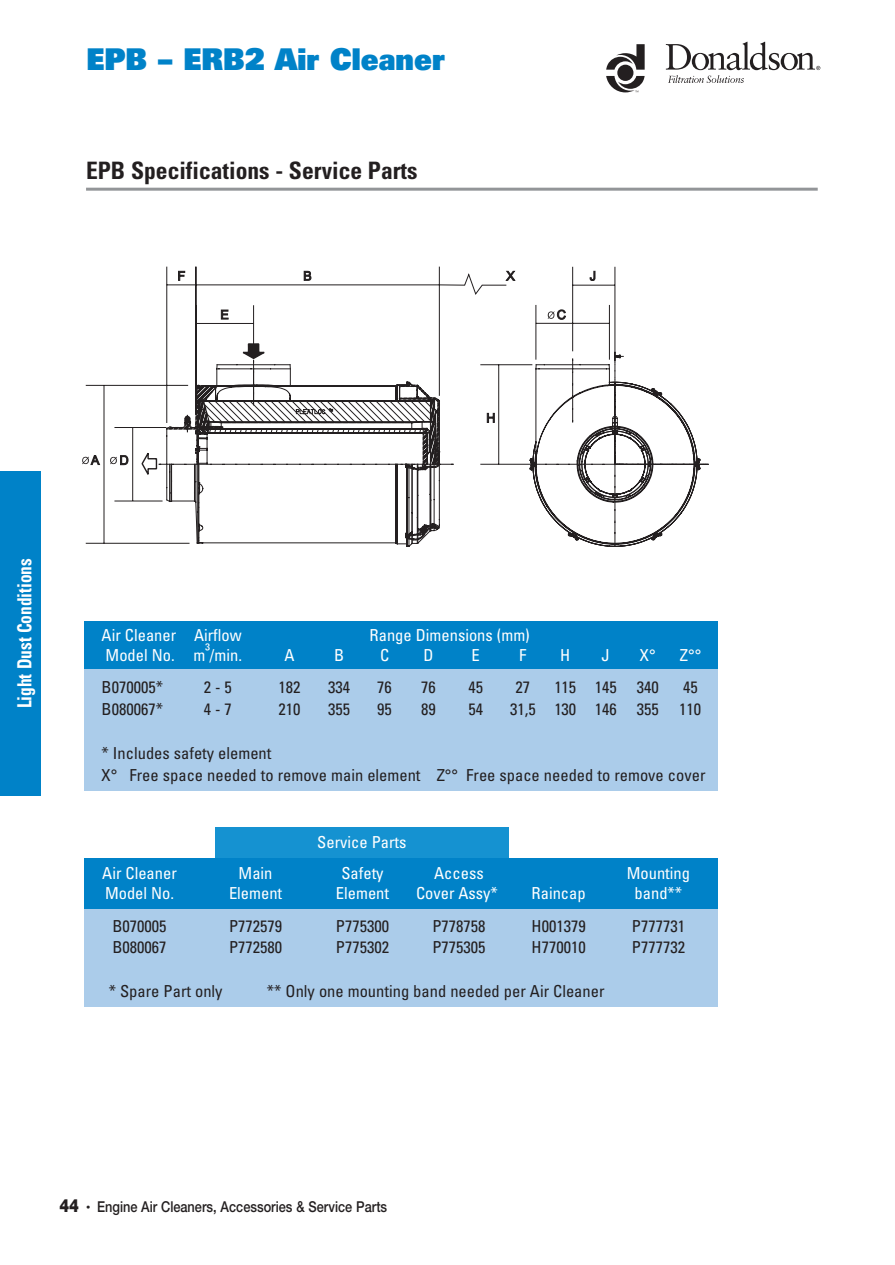
<style>
.page{position:relative;width:895px;height:1265px;background:#fff}
.page>*{position:absolute;margin:0;border:0;box-sizing:border-box;transform-origin:0 0}
.t1{font:900 30px "Univers";color:#0082c8;scale:.95 1}
.t2{font:700 condensed 24px "Univers";color:#231f20}
.t3{font:700 condensed 19.5px "Univers";color:#fff;scale:.89 1}
.t4{font:900 18px "Helvetica";color:#231f20;scale:.82 1}
.t5{font:condensed 16.5px/21.9px "Univers";color:#231f20}
.t6{font:condensed 16.5px "Univers";color:#fff}
.t7{font:500 15px "Helvetica Neue";color:#231f20;scale:.85 1}
</style>
<div class="page">
<svg style="left:530px;top:364px;width:125px;height:182px"></svg>
<svg style="left:440px;top:381px;width:260px;height:159px"></svg>
<hr style="left:114px;top:427px;width:52px;height:1px;background:#231f20">
<hr style="left:114px;top:500px;width:48px;height:1px;background:#231f20">
<hr style="left:132px;top:427px;width:1px;height:74px;background:#231f20">
<hr style="left:86px;top:385px;width:102px;height:1px;background:#231f20">
<hr style="left:86px;top:543px;width:103px;height:1px;background:#231f20">
<hr style="left:104px;top:385px;width:1px;height:158px;background:#231f20">
<hr style="left:439px;top:266px;width:1px;height:130px;background:#231f20">
<hr style="left:196px;top:284px;width:243px;height:1px;background:#231f20">
<hr style="left:253px;top:305px;width:1px;height:47px;background:#231f20">
<hr style="left:196px;top:323px;width:57px;height:1px;background:#231f20">
<hr style="left:196px;top:266px;width:1px;height:148px;background:#231f20">
<hr style="left:166px;top:266px;width:1px;height:157px;background:#231f20">
<hr style="left:535px;top:305px;width:1px;height:54px;background:#231f20">
<hr style="left:609px;top:305px;width:1px;height:54px;background:#231f20">
<hr style="left:536px;top:323px;width:73px;height:1px;background:#231f20">
<hr style="left:572px;top:267px;width:1px;height:84px;background:#231f20">
<hr style="left:614px;top:267px;width:1px;height:86px;background:#231f20">
<hr style="left:572px;top:285px;width:43px;height:1px;background:#231f20">
<hr style="left:480px;top:364px;width:52px;height:1px;background:#231f20">
<hr style="left:480px;top:464px;width:56px;height:1px;background:#231f20">
<hr style="left:498px;top:365px;width:1px;height:99px;background:#231f20">
<svg style="left:304px;top:271px;width:7px;height:10px"></svg>
<svg style="left:221px;top:309px;width:7px;height:10px"></svg>
<svg style="left:167px;top:271px;width:29px;height:14px"></svg>
<svg style="left:487px;top:413px;width:7px;height:10px"></svg>
<svg style="left:589px;top:271px;width:6px;height:10px"></svg>
<svg style="left:439px;top:271px;width:76px;height:24px"></svg>
<svg style="left:140px;top:342px;width:300px;height:204px"></svg>
<svg style="left:547px;top:309px;width:19px;height:11px"></svg>
<svg style="left:110px;top:455px;width:18px;height:10px"></svg>
<svg style="left:82px;top:455px;width:18px;height:10px"></svg>
<div style="left:0;top:471px;width:40px;height:324px;background:#0082c8"></div>
<hr style="left:86px;top:188px;width:731px;height:3px;background:#939598">
<svg style="left:606px;top:44px;width:38px;height:48px"></svg>
<svg style="left:665px;top:42px;width:155px;height:41px"></svg>
<div style="left:215px;top:827px;width:293px;height:79px;background:#1592d1"></div>
<div style="left:84px;top:900px;width:633px;height:107px;background:#abccea"></div>
<div style="left:84px;top:858px;width:633px;height:50px;background:#0082c8"></div>
<div style="left:84px;top:620px;width:633px;height:65px;background:#0082c8"></div>
<div style="left:84px;top:669px;width:633px;height:121px;background:#abccea"></div>
<h1 class="t1" style="left:87px;top:39px;width:378px">EPB – ERB2 Air Cleaner</h1>
<h2 class="t2" style="left:86px;top:156px;width:333px">EPB Specifications - Service Parts</h2>
<p class="t3" style="left:13px;top:708px;width:170px;rotate:-90deg">Light Dust Conditions</p>
<p class="t6" style="left:102px;top:624px;width:141px">Air Cleaner Airflow</p>
<p class="t6" style="left:369px;top:624px;width:162px">Range Dimensions (mm)</p>
<p class="t6" style="left:106px;top:644px;width:138px">Model No. m³/min.</p>
<p class="t6" style="left:284px;top:644px;width:12px">A</p>
<p class="t6" style="left:334px;top:644px;width:12px">B</p>
<p class="t6" style="left:380px;top:644px;width:11px">C</p>
<p class="t6" style="left:423px;top:644px;width:12px">D</p>
<p class="t6" style="left:471px;top:644px;width:10px">E</p>
<p class="t6" style="left:519px;top:644px;width:9px">F</p>
<p class="t6" style="left:560px;top:644px;width:12px">H</p>
<p class="t6" style="left:601px;top:644px;width:10px">J</p>
<p class="t6" style="left:639px;top:644px;width:17px">X°</p>
<p class="t6" style="left:679px;top:644px;width:23px">Z°°</p>
<p class="t5" style="left:102px;top:676px;width:63px">B070005*</p>
<p class="t5" style="left:204px;top:676px;width:30px">2 - 5</p>
<p class="t5" style="left:278px;top:676px;width:23px">182</p>
<p class="t5" style="left:328px;top:676px;width:23px">334</p>
<p class="t5" style="left:377px;top:676px;width:16px">76</p>
<p class="t5" style="left:421px;top:676px;width:16px">76</p>
<p class="t5" style="left:468px;top:676px;width:16px">45</p>
<p class="t5" style="left:515px;top:676px;width:16px">27</p>
<p class="t5" style="left:554px;top:676px;width:106px">115 145 340</p>
<p class="t5" style="left:683px;top:676px;width:16px">45</p>
<p class="t5" style="left:102px;top:698px;width:63px">B080067*</p>
<p class="t5" style="left:204px;top:698px;width:30px">4 - 7</p>
<p class="t5" style="left:278px;top:698px;width:23px">210</p>
<p class="t5" style="left:328px;top:698px;width:23px">355</p>
<p class="t5" style="left:377px;top:698px;width:16px">95</p>
<p class="t5" style="left:421px;top:698px;width:16px">89</p>
<p class="t5" style="left:468px;top:698px;width:16px">54</p>
<p class="t5" style="left:510px;top:698px;width:192px">31,5 130 146 355 110</p>
<p class="t5" style="left:102px;top:741px;width:605px">* Includes safety element<br>X° Free space needed to remove main element Z°° Free space needed to remove cover</p>
<p class="t6" style="left:317px;top:831px;width:91px">Service Parts</p>
<p class="t6" style="left:102px;top:862px;width:76px">Air Cleaner</p>
<p class="t6" style="left:238px;top:862px;width:35px">Main</p>
<p class="t6" style="left:341px;top:862px;width:44px">Safety</p>
<p class="t6" style="left:434px;top:862px;width:51px">Access</p>
<p class="t6" style="left:626px;top:862px;width:65px">Mounting</p>
<p class="t6" style="left:105px;top:882px;width:71px">Model No.</p>
<p class="t6" style="left:229px;top:882px;width:55px">Element</p>
<p class="t6" style="left:336px;top:882px;width:55px">Element</p>
<p class="t6" style="left:416px;top:882px;width:83px">Cover Assy*</p>
<p class="t6" style="left:531px;top:882px;width:56px">Raincap</p>
<p class="t6" style="left:634px;top:882px;width:49px">band**</p>
<p class="t5" style="left:112px;top:914px;width:56px">B070005</p>
<p class="t5" style="left:229px;top:914px;width:55px">P772579</p>
<p class="t5" style="left:336px;top:914px;width:55px">P775300</p>
<p class="t5" style="left:432px;top:914px;width:55px">P778758</p>
<p class="t5" style="left:531px;top:914px;width:56px">H001379</p>
<p class="t5" style="left:631px;top:914px;width:55px">P777731</p>
<p class="t5" style="left:112px;top:936px;width:56px">B080067</p>
<p class="t5" style="left:229px;top:936px;width:55px">P772580</p>
<p class="t5" style="left:336px;top:936px;width:55px">P775302</p>
<p class="t5" style="left:432px;top:936px;width:55px">P775305</p>
<p class="t5" style="left:531px;top:936px;width:56px">H770010</p>
<p class="t5" style="left:631px;top:936px;width:55px">P777732</p>
<p class="t5" style="left:109px;top:980px;width:115px">* Spare Part only</p>
<p class="t5" style="left:267px;top:980px;width:339px">** Only one mounting band needed per Air Cleaner</p>
<p class="t4" style="left:59px;top:1194px;width:25px">44</p>
<p class="t7" style="left:87px;top:1197px;width:355px">■ Engine Air Cleaners, Accessories &amp; Service Parts</p>
</div>
